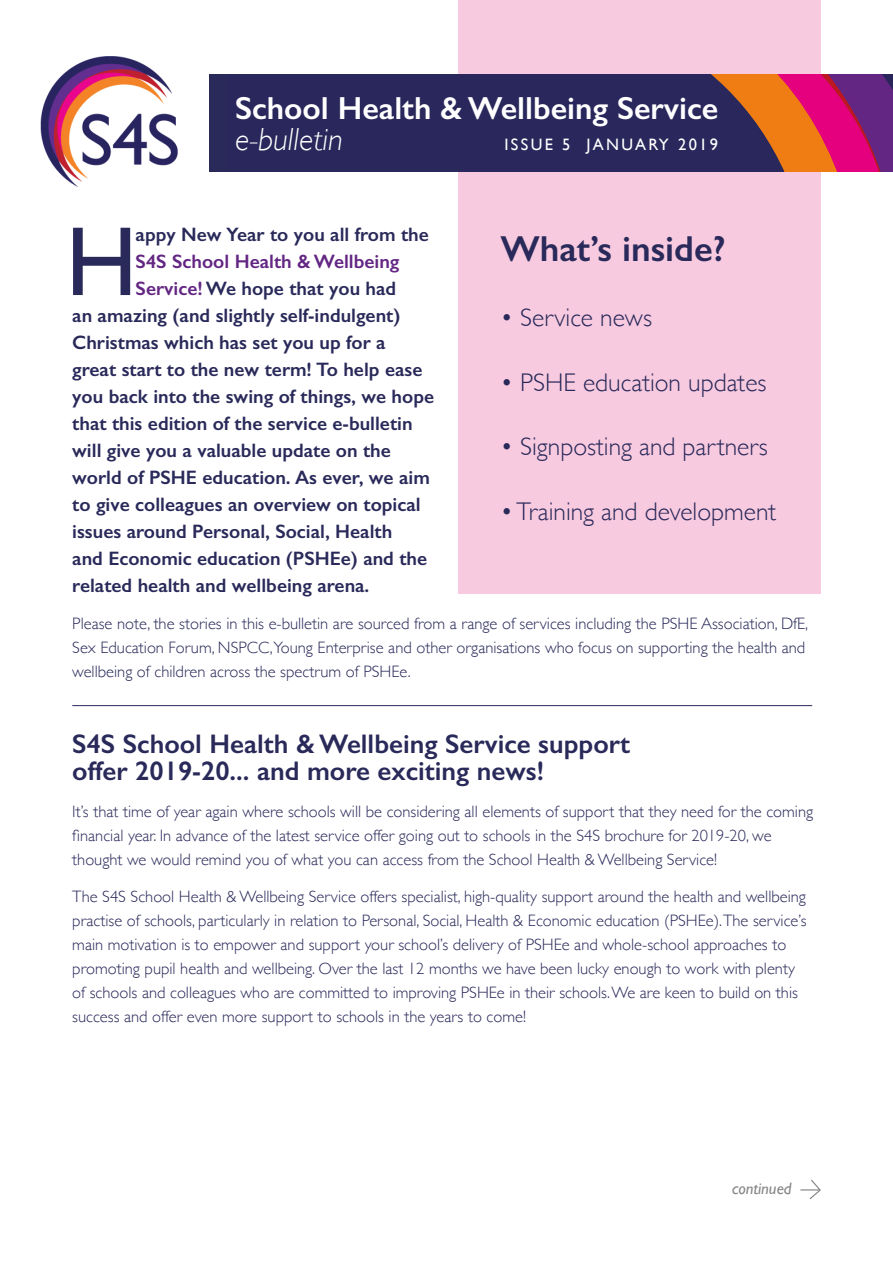
<style>
.page{position:relative;width:893px;height:1263px;background:#fff}
.page>*{position:absolute;margin:0;border:0;box-sizing:border-box;transform-origin:0 0}
.t1{font:98.7px "Gill Sans";color:#29295a}
.t2{font:600 36.3px "Gill Sans";color:#29295a}
.t3{font:600 31.95px "Gill Sans";color:#fff}
.t4{font:italic 300 31.95px "Gill Sans";color:#fff}
.t5{font:600 27px/27px "Gill Sans";color:#29295a}
.t6{font:300 25.5px "Gill Sans";color:#29295a}
.t7{font:600 19.5px "Gill Sans";color:#29295a}
.t8{font:600 19.5px "Gill Sans";color:#632683}
.t9{font:300 16.5px/24px "Gill Sans";color:#29295a}
.t10{font:16.5px "Gill Sans";letter-spacing:.14em;color:#fff}
.t11{font:italic 16.5px "Gill Sans";color:#878787}
.s1{color:#632683}
</style>
<div class="page">
<div style="left:458px;top:0;width:363px;height:593px;background:#f7cadf"></div>
<div style="left:209px;top:74px;width:684px;height:98px;background:#29295a"></div>
<svg style="left:711px;top:74px;width:182px;height:98px"></svg>
<hr style="left:72px;top:705px;width:740px;height:1px;background:#29295a">
<img style="left:40px;top:56px;width:138px;height:131px">
<svg style="left:801px;top:1179px;width:20px;height:21px"></svg>
<h3 class="t3" style="left:235px;top:89px;width:485px">School Health &amp; Wellbeing Service</h3>
<h3 class="t4" style="left:235px;top:122px;width:109px">e-bulletin</h3>
<p class="t10" style="left:504px;top:135px;width:215px">ISSUE 5 JANUARY 2019</p>
<h1 class="t1" style="left:66px;top:204px;width:73px">H</h1>
<p class="t7" style="left:136px;top:223px;width:295px">appy New Year to you all from the</p>
<h2 class="t2" style="left:500px;top:227px;width:227px">What’s inside?</h2>
<p class="t8" style="left:136px;top:250px;width:265px">S4S School Health &amp; Wellbeing</p>
<p class="t7" style="left:136px;top:277px;width:262px"><span class="s1">Service!</span> We hope that you had</p>
<p class="t7" style="left:72px;top:304px;width:330px">an amazing (and slightly self-indulgent)</p>
<p class="t7" style="left:72px;top:331px;width:315px">Christmas which has set you up for a</p>
<p class="t7" style="left:72px;top:358px;width:352px">great start to the new term! To help ease</p>
<p class="t7" style="left:72px;top:385px;width:363px">you back into the swing of things, we hope</p>
<p class="t7" style="left:72px;top:412px;width:342px">that this edition of the service e-bulletin</p>
<p class="t7" style="left:72px;top:439px;width:320px">will give you a valuable update on the</p>
<p class="t7" style="left:72px;top:466px;width:359px">world of PSHE education. As ever, we aim</p>
<p class="t7" style="left:72px;top:493px;width:350px">to give colleagues an overview on topical</p>
<p class="t7" style="left:72px;top:520px;width:322px">issues around Personal, Social, Health</p>
<p class="t7" style="left:72px;top:547px;width:356px">and Economic education (PSHEe) and the</p>
<p class="t7" style="left:72px;top:574px;width:299px">related health and wellbeing arena.</p>
<p class="t9" style="left:72px;top:611px;width:737px">Please note, the stories in this e-bulletin are sourced from a range of services including the PSHE Association, DfE,<br>Sex Education Forum, NSPCC,Young Enterprise and other organisations who focus on supporting the health and wellbeing of children across the spectrum of PSHEe.</p>
<h3 class="t6" style="left:500px;top:297px;width:153px">• Service news</h3>
<h3 class="t6" style="left:500px;top:362px;width:268px">• PSHE education updates</h3>
<h3 class="t6" style="left:500px;top:427px;width:269px">• Signposting and partners</h3>
<h3 class="t6" style="left:500px;top:492px;width:277px">• Training and development</h3>
<h3 class="t5" style="left:72px;top:730px;width:559px">S4S School Health &amp; Wellbeing Service support offer 2019-20... and more exciting news!</h3>
<p class="t9" style="left:72px;top:799px;width:742px">It’s that time of year again where schools will be considering all elements of support that they need for the coming financial year. In advance of the latest service offer going out to schools in the S4S brochure for 2019-20, we thought we would remind you of what you can access from the School Health &amp; Wellbeing Service!</p>
<p class="t9" style="left:72px;top:884px;width:736px">The S4S School Health &amp; Wellbeing Service offers specialist, high-quality support around the health and wellbeing practise of schools, particularly in relation to Personal, Social, Health &amp; Economic education (PSHEe).The service’s main motivation is to empower and support your school’s delivery of PSHEe and whole-school approaches to promoting pupil health and wellbeing. Over the last 12 months we have been lucky enough to work with plenty of schools and colleagues who are committed to improving PSHEe in their schools. We are keen to build on this success and offer even more support to schools in the years to come!</p>
<p class="t11" style="left:732px;top:1179px;width:61px">continued</p>
</div>
